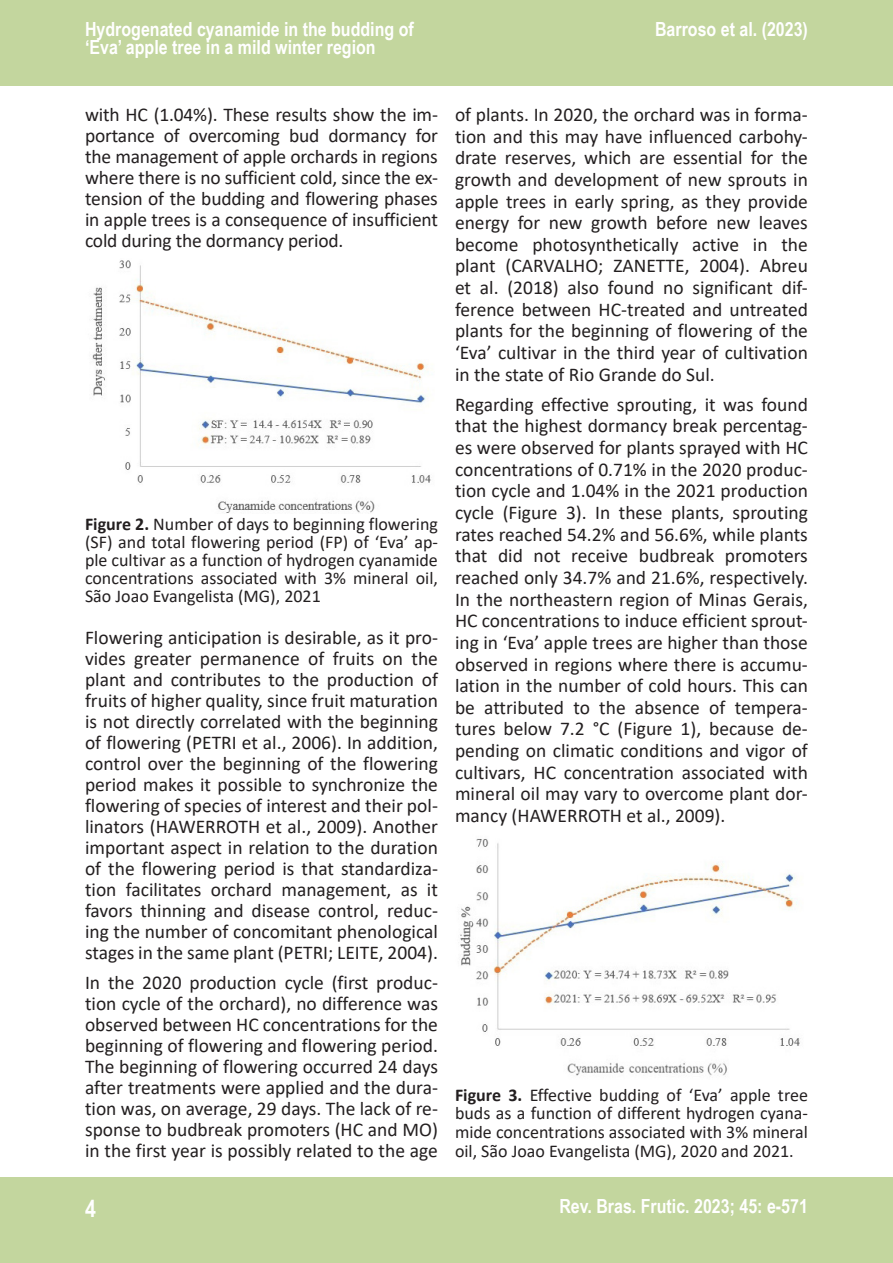
<style>
.page{position:relative;width:893px;height:1263px;background:#fff}
.page>*{position:absolute;margin:0;border:0;box-sizing:border-box;transform-origin:0 0}
.t1{font:700 24px "Arial Narrow";color:#fff}
.Corpo_de_texto{font:19.5px/21.6px "Calibri";color:#231f20;text-align:justify}
.t2{font:700 19.5px/18px "Arial Narrow";color:#fff}
.Título_Figuras{font:18px/18px "Calibri";color:#231f20;text-align:justify}
.s1{font-weight:700}
</style>
<div class="page">
<div style="left:0;top:0;width:893px;height:85px;background:#c3d69e"></div>
<div style="left:0;top:1178px;width:893px;height:85px;background:#c3d69e"></div>
<img style="left:92px;top:260px;width:339px;height:253px">
<img style="left:460px;top:839px;width:341px;height:237px">
<p class="t2" style="left:85px;top:19px;width:330px">Hydrogenated cyanamide in the budding of ‘Eva’ apple tree in a mild winter region</p>
<p class="t2" style="left:655px;top:19px;width:154px">Barroso et al. (2023)</p>
<p class="Corpo_de_texto" style="left:85px;top:103px;width:354px;line-height:21px">with HC (1.04%). These results show the im&shy;portance of overcoming bud dormancy for the management of apple orchards in regions where there is no sufficient cold, since the ex&shy;tension of the budding and flowering phases in apple trees is a consequence of insufficient cold during the dormancy period.</p>
<p class="Título_Figuras" style="left:85px;top:514px;width:354px"><span class="s1">Figure 2.</span> Number of days to beginning flowering (SF) and total flowering period (FP) of ‘Eva’ ap&shy;ple cultivar as a function of hydrogen cyanamide concentrations associated with 3% mineral oil, São Joao Evangelista (MG), 2021</p>
<p class="Corpo_de_texto" style="left:85px;top:626px;width:354px;line-height:21px">Flowering anticipation is desirable, as it pro&shy;vides greater permanence of fruits on the plant and contributes to the production of fruits of higher quality, since fruit maturation is not directly correlated with the beginning of flowering (PETRI et al., 2006). In addition, control over the beginning of the flowering period makes it possible to synchronize the flowering of species of interest and their pol&shy;linators (HAWERROTH et al., 2009). Another important aspect in relation to the duration of the flowering period is that standardiza&shy;tion facilitates orchard management, as it favors thinning and disease control, reduc&shy;ing the number of concomitant phenological stages in the same plant (PETRI; LEITE, 2004).</p>
<p class="Corpo_de_texto" style="left:85px;top:971px;width:354px;line-height:21px">In the 2020 production cycle (first produc&shy;tion cycle of the orchard), no difference was observed between HC concentrations for the beginning of flowering and flowering period.<br>The beginning of flowering occurred 24 days after treatments were applied and the dura&shy;tion was, on average, 29 days. The lack of re&shy;sponse to budbreak promoters (HC and MO) in the first year is possibly related to the age</p>
<p class="Corpo_de_texto" style="left:455px;top:103px;width:354px">of plants. In 2020, the orchard was in forma&shy;tion and this may have influenced carbohy&shy;drate reserves, which are essential for the growth and development of new sprouts in apple trees in early spring, as they provide energy for new growth before new leaves become photosynthetically active in the plant (CARVALHO; ZANETTE, 2004). Abreu et al. (2018) also found no significant dif&shy;ference between HC-treated and untreated plants for the beginning of flowering of the ‘Eva’ cultivar in the third year of cultivation in the state of Rio Grande do Sul.</p>
<p class="Corpo_de_texto" style="left:455px;top:393px;width:354px">Regarding effective sprouting, it was found that the highest dormancy break percentag&shy;es were observed for plants sprayed with HC concentrations of 0.71% in the 2020 produc&shy;tion cycle and 1.04% in the 2021 production cycle (Figure 3). In these plants, sprouting rates reached 54.2% and 56.6%, while plants that did not receive budbreak promoters reached only 34.7% and 21.6%, respectively.<br>In the northeastern region of Minas Gerais, HC concentrations to induce efficient sprout&shy;ing in ‘Eva’ apple trees are higher than those observed in regions where there is accumu&shy;lation in the number of cold hours. This can be attributed to the absence of tempera&shy;tures below 7.2 °C (Figure 1), because de&shy;pending on climatic conditions and vigor of cultivars, HC concentration associated with mineral oil may vary to overcome plant dor&shy;mancy (HAWERROTH et al., 2009).</p>
<p class="Título_Figuras" style="left:455px;top:1085px;width:354px;line-height:18.6px"><span class="s1">Figure 3.</span> Effective budding of ‘Eva’ apple tree buds as a function of different hydrogen cyana&shy;mide concentrations associated with 3% mineral oil, São Joao Evangelista (MG), 2020 and 2021.</p>
<p class="t1" style="left:85px;top:1190px;width:12px">4</p>
<p class="t2" style="left:559px;top:1196px;width:250px">Rev. Bras. Frutic. 2023; 45: e-571</p>
</div>
